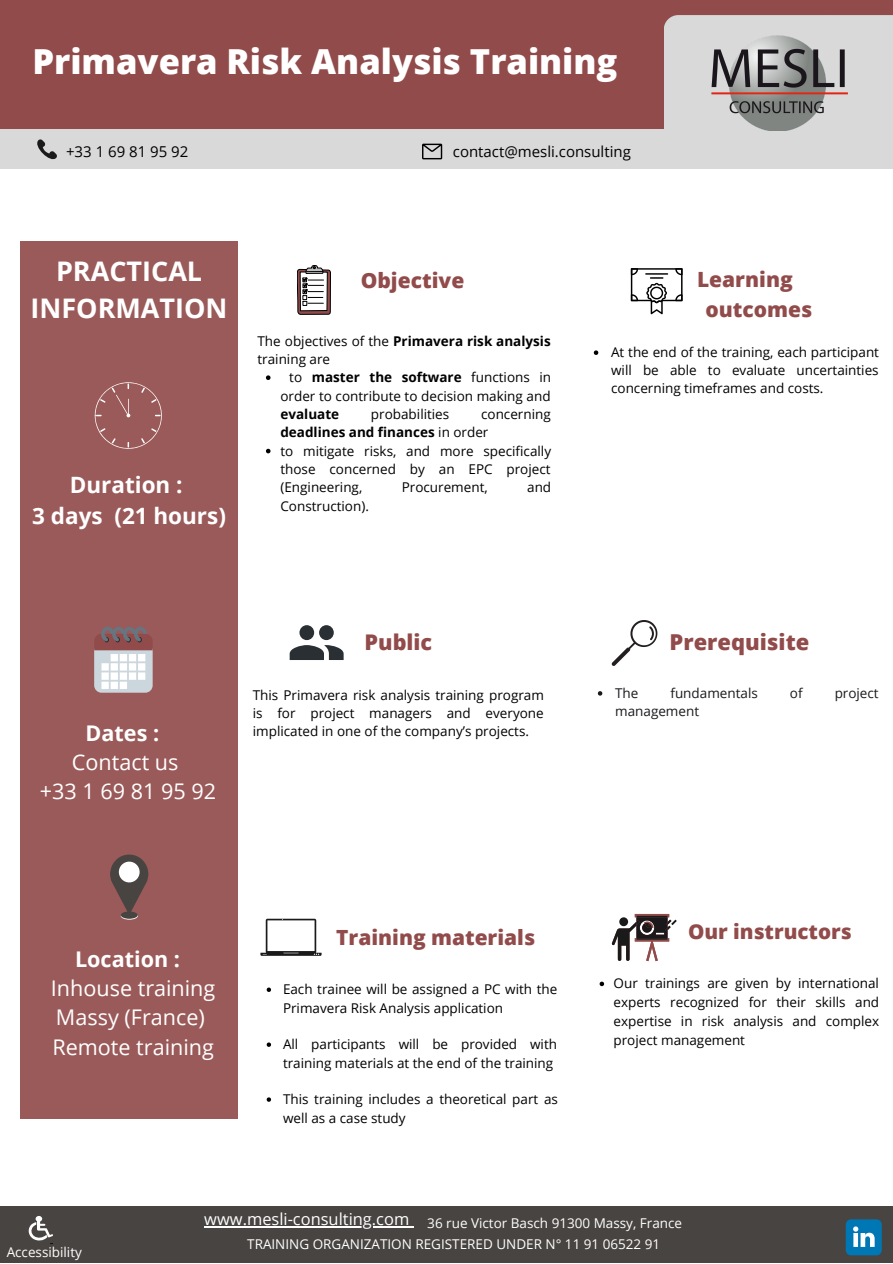
<style>
.page{position:relative;width:893px;height:1264px;background:#fff}
.page>*{position:absolute;margin:0;border:0;box-sizing:border-box;transform-origin:0 0}
.t1{font:800 34.5px "Open Sans";color:#fff}
.t2{font:700 27px/37px "Open Sans";color:#fff;text-align:center}
.t3{font:700 22.5px "Open Sans";color:#fff}
.t4{font:800 21.9px "Open Sans";color:#924b4b}
.t5{font:21.6px "Open Sans";color:#fff}
.t6{font:700 21.6px "Open Sans";color:#fff}
.t7{font:800 21.6px "Open Sans";color:#924b4b}
.t8{font:800 21px/29.2px "Open Sans";color:#924b4b}
.t9{font:800 20.85px "Open Sans";color:#924b4b}
.t10{font:800 20.55px "Open Sans";color:#924b4b}
.t11{font:16.35px "Open Sans";color:#fff}
.t12{font:15px "Open Sans";color:#000}
.t13{font:13.5px/18.3px "Open Sans";color:#000;text-align:justify}
.t14{font:13.5px "Open Sans";color:#fff}
.t15{font:700 13.5px/18.3px "Open Sans";color:#000}
.t16{font:13.5px "Open Sans";color:#1b181c}
.s1{color:#fff}
.s2{font-weight:700}
.s3{font-weight:400}
</style>
<div class="page">
<div style="left:21px;top:241px;width:217px;height:878px;background:#9b5a5a"></div>
<svg style="left:95px;top:382px;width:67px;height:67px"></svg>
<svg style="left:94px;top:626px;width:59px;height:66px"></svg>
<svg style="left:121px;top:912px;width:17px;height:7px"></svg>
<div style="left:121px;top:911px;width:17px;height:7px;background:#484441;border-radius:50%"></div>
<svg style="left:110px;top:854px;width:38px;height:61px"></svg>
<div style="left:119px;top:861px;width:21px;height:21px;background:#fff;border-radius:50%"></div>
<div style="left:0;top:0;width:892px;height:138px;background:#924b4b"></div>
<div style="left:663px;top:15px;width:229px;height:115px;background:#d9d9d9"></div>
<div style="left:0;top:130px;width:892px;height:39px;background:#d9d9d9"></div>
<img style="left:692px;top:15px;width:178px;height:115px">
<svg style="left:266px;top:375px;width:4px;height:5px"></svg>
<svg style="left:266px;top:449px;width:4px;height:4px"></svg>
<svg style="left:593px;top:350px;width:5px;height:5px"></svg>
<svg style="left:267px;top:987px;width:4px;height:4px"></svg>
<svg style="left:267px;top:1042px;width:4px;height:4px"></svg>
<svg style="left:267px;top:1097px;width:4px;height:4px"></svg>
<svg style="left:297px;top:265px;width:34px;height:49px"></svg>
<svg style="left:630px;top:268px;width:52px;height:46px"></svg>
<svg style="left:289px;top:625px;width:54px;height:35px"></svg>
<svg style="left:260px;top:918px;width:62px;height:37px"></svg>
<svg style="left:611px;top:620px;width:46px;height:46px"></svg>
<svg style="left:611px;top:914px;width:65px;height:47px"></svg>
<svg style="left:37px;top:139px;width:20px;height:21px"></svg>
<svg style="left:422px;top:144px;width:20px;height:15px"></svg>
<div style="left:0;top:1205px;width:892px;height:57px;background:#484441"></div>
<svg style="left:599px;top:981px;width:5px;height:5px"></svg>
<svg style="left:597px;top:691px;width:5px;height:4px"></svg>
<svg style="left:28px;top:1216px;width:25px;height:28px"></svg>
<svg style="left:845px;top:1219px;width:36px;height:36px"></svg>
<hr style="left:204px;top:1225px;width:205px;height:2px;background:#fff">
<p class="t1" style="left:32px;top:38px;width:586px">Primavera Risk Analysis Training</p>
<p class="t12" style="left:66px;top:141px;width:124px">+33 1 69 81 95 92</p>
<p class="t12" style="left:453px;top:141px;width:179px">contact@mesli.consulting</p>
<p class="t2" style="left:31px;top:252px;width:198px">PRACTICAL<br>INFORMATION</p>
<p class="t8" style="left:361px;top:265px;width:105px">Objective</p>
<p class="t8" style="left:655px;top:265px;width:158px;text-indent:41px">Learning<br><span class="s1">SCSS</span>outcomes</p>
<p class="t3" style="left:70px;top:469px;width:114px">Duration :</p>
<p class="t3" style="left:32px;top:500px;width:195px">3 days (21 hours)</p>
<p class="t13" style="left:257px;top:331px;width:295px">The objectives of the <span class="s2">Primavera risk analysis </span>training are</p>
<p class="t13" style="left:611px;top:343px;width:269px">At the end of the training, each participant will be able to evaluate uncertainties concerning timeframes and costs.</p>
<p class="t13" style="left:280px;top:368px;width:272px;text-indent:9px">to <span class="s2">master the software</span> functions in order to contribute to decision making and <span class="s2">evaluate</span></p>
<p class="t13" style="left:371px;top:404px;width:80px">probabilities</p>
<p class="t15" style="left:280px;top:404px;width:272px;text-indent:201px"><span class="s3">concerning </span>deadlines and finances <span class="s3">in order</span></p>
<p class="t13" style="left:280px;top:441px;width:272px">to mitigate risks, and more specifically those concerned by an EPC project (Engineering,</p>
<p class="t13" style="left:402px;top:478px;width:87px">Procurement,</p>
<p class="t13" style="left:527px;top:478px;width:26px">and</p>
<p class="t13" style="left:280px;top:496px;width:90px">Construction).</p>
<p class="t6" style="left:86px;top:717px;width:75px">Dates :</p>
<p class="t5" style="left:72px;top:746px;width:108px">Contact us</p>
<p class="t5" style="left:40px;top:776px;width:177px">+33 1 69 81 95 92</p>
<p class="t7" style="left:364px;top:627px;width:69px">Public</p>
<p class="t13" style="left:253px;top:685px;width:292px">This Primavera risk analysis training program is for project managers and everyone implicated in one of the company’s projects.</p>
<p class="t4" style="left:669px;top:627px;width:141px">Prerequisite</p>
<p class="t16" style="left:615px;top:683px;width:25px">The</p>
<p class="t16" style="left:670px;top:683px;width:89px">fundamentals</p>
<p class="t16" style="left:789px;top:683px;width:14px">of</p>
<p class="t16" style="left:834px;top:683px;width:46px">project</p>
<p class="t16" style="left:615px;top:701px;width:85px">management</p>
<p class="t6" style="left:75px;top:943px;width:106px">Location :</p>
<p class="t5" style="left:51px;top:972px;width:166px">Inhouse training</p>
<p class="t5" style="left:56px;top:1002px;width:150px">Massy (France)</p>
<p class="t5" style="left:52px;top:1031px;width:163px">Remote training</p>
<p class="t9" style="left:336px;top:922px;width:200px">Training materials</p>
<p class="t13" style="left:283px;top:979px;width:276px">Each trainee will be assigned a PC with the<br>Primavera Risk Analysis application</p>
<p class="t13" style="left:283px;top:1034px;width:275px">All participants will be provided with training materials at the end of the training</p>
<p class="t13" style="left:283px;top:1089px;width:276px">This training includes a theoretical part as well as a case study</p>
<p class="t10" style="left:688px;top:917px;width:165px">Our instructors</p>
<p class="t13" style="left:613px;top:973px;width:267px;line-height:18.8px">Our trainings are given by international experts recognized for their skills and expertise in risk analysis and complex project management</p>
<p class="t14" style="left:7px;top:1242px;width:77px">Accessibility</p>
<p class="t11" style="left:204px;top:1207px;width:206px">www.mesli-consulting.com</p>
<p class="t14" style="left:427px;top:1213px;width:256px">36 rue Victor Basch 91300 Massy, France</p>
<p class="t14" style="left:247px;top:1234px;width:414px">TRAINING ORGANIZATION REGISTERED UNDER N° 11 91 06522 91</p>
<p class="t14" style="left:203px;top:1237px;width:435px">ORGANISME DE FORMATION ENREGISTRÉ SOUS LE N°11 91 06522 91</p>
</div>
